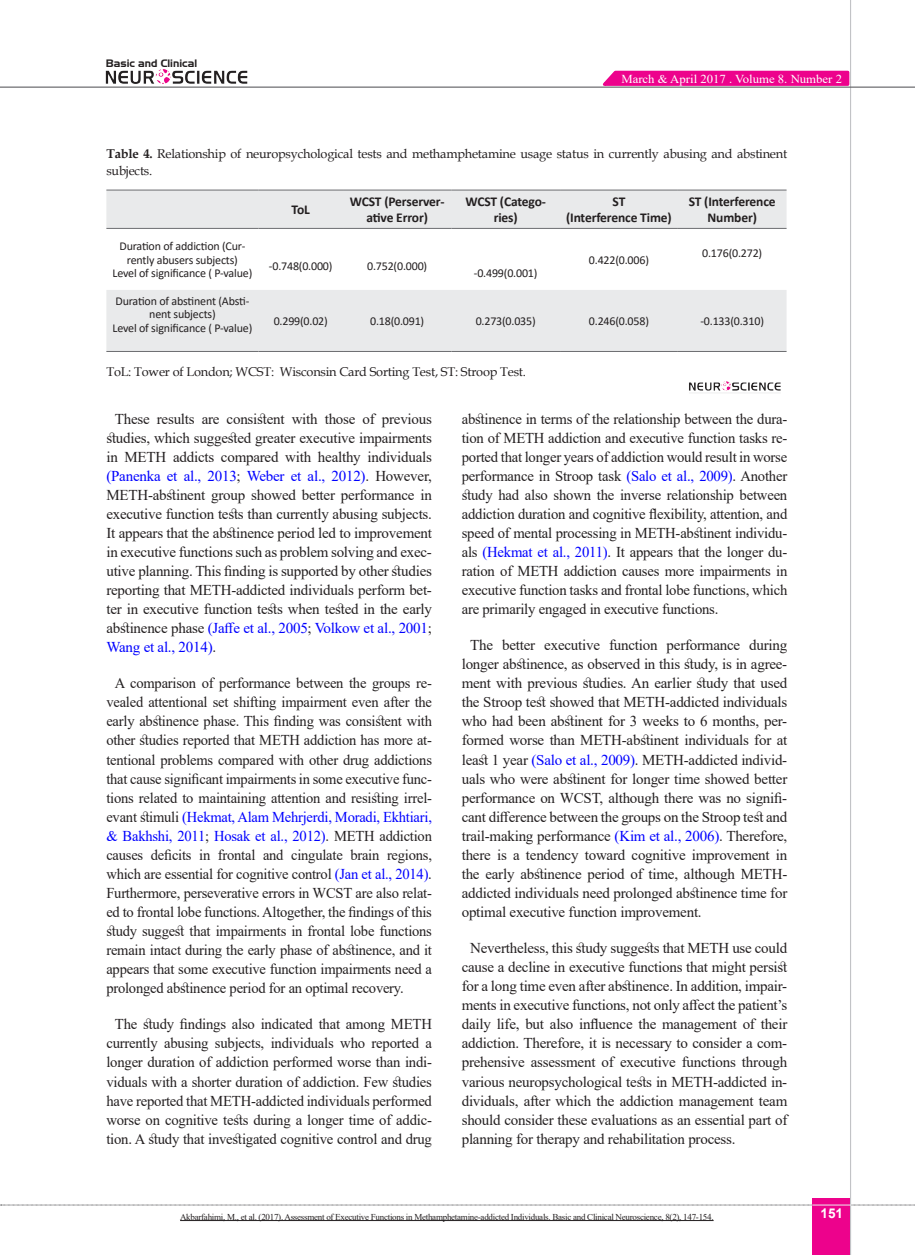
<style>
.page{position:relative;width:915px;height:1255px;background:#fff}
.page>*{position:absolute;margin:0;border:0;box-sizing:border-box;transform-origin:0 0}
.matn-en{font:15px/19px "Times New Roman";letter-spacing:-.015em;color:#231f20;text-align:justify}
.chart{font:700 13.5px/16.2px "Calibri";letter-spacing:-.01em;color:#231f20;text-align:center}
.t1{font:700 13.5px "Arial";color:#fff}
.zirnevis{font:12.75px/16.5px "Book Antiqua";letter-spacing:-.015em;color:#231f20}
.t2{font:12.15px "Times New Roman";color:#fff;scale:1.05 1}
.chart-2{font:12px/13.5px "Calibri";letter-spacing:-.015em;color:#231f20;text-align:center}
.t3{font:10.5px "Aero Regular SWFTE";color:#231f20}
.chart-3{font:9px "Times New Roman";letter-spacing:-.03em;color:#231f20}
.s1{font-weight:700}
.s2{color:#00f}
</style>
<div class="page">
<svg style="left:1px;top:1204px;width:914px;height:1px"></svg>
<div style="left:812px;top:1198px;width:38px;height:56px;background:#ed028c"></div>
<hr style="left:849px;top:0;width:1px;height:1254px;background:#c2c3c6">
<hr style="left:0;top:87px;width:914px;height:1px;background:#5f5f62">
<hr style="left:812px;top:1204px;width:38px;height:1px;background:#ececee">
<img style="left:105px;top:69px;width:143px;height:15px">
<svg style="left:597px;top:69px;width:253px;height:18px;background:#ec2f9e"></svg>
<svg style="left:106px;top:191px;width:680px;height:160px;fill:#e9eaeb"></svg>
<hr style="left:106px;top:190px;width:152px;height:1px;background:#6c6d70">
<hr style="left:258px;top:190px;width:85px;height:1px;background:#6c6d70">
<hr style="left:343px;top:190px;width:108px;height:1px;background:#6c6d70">
<hr style="left:451px;top:190px;width:109px;height:1px;background:#6c6d70">
<hr style="left:560px;top:190px;width:117px;height:1px;background:#6c6d70">
<hr style="left:677px;top:190px;width:109px;height:1px;background:#6c6d70">
<hr style="left:106px;top:228px;width:152px;height:1px;background:#6c6d70">
<hr style="left:258px;top:228px;width:85px;height:1px;background:#6c6d70">
<hr style="left:343px;top:228px;width:108px;height:1px;background:#6c6d70">
<hr style="left:451px;top:228px;width:109px;height:1px;background:#6c6d70">
<hr style="left:560px;top:228px;width:117px;height:1px;background:#6c6d70">
<hr style="left:677px;top:228px;width:109px;height:1px;background:#6c6d70">
<hr style="left:106px;top:351px;width:152px;height:1px;background:#6c6d70">
<hr style="left:258px;top:351px;width:85px;height:1px;background:#6c6d70">
<hr style="left:343px;top:351px;width:108px;height:1px;background:#6c6d70">
<hr style="left:451px;top:351px;width:109px;height:1px;background:#6c6d70">
<hr style="left:560px;top:351px;width:117px;height:1px;background:#6c6d70">
<hr style="left:677px;top:351px;width:109px;height:1px;background:#6c6d70">
<img style="left:689px;top:381px;width:92px;height:12px">
<hr style="left:180px;top:1220px;width:533px;height:1px;background:#231f20">
<p class="t3" style="left:106px;top:57px;width:93px">Basic and Clinical</p>
<p class="t2" style="left:621px;top:70px;width:212px">March &amp; April 2017 . Volume 8. Number 2</p>
<p class="zirnevis" style="left:106px;top:145px;width:682px"><span class="s1">Table 4.</span> Relationship of neuropsychological tests and methamphetamine usage status in currently abusing and abstinent subjects.</p>
<p class="chart" style="left:291px;top:201px;width:20px">ToL</p>
<p class="chart" style="left:350px;top:193px;width:96px">WCST (Perserver&shy;ative Error)</p>
<p class="chart" style="left:465px;top:193px;width:82px">WCST (Catego&shy;ries)</p>
<p class="chart" style="left:612px;top:193px;width:14px">ST</p>
<p class="chart" style="left:688px;top:193px;width:88px">ST (Interference<br>Number)</p>
<p class="chart" style="left:566px;top:209px;width:107px">(Interference Time)</p>
<p class="chart-2" style="left:119px;top:239px;width:127px">Duration of addiction (Cur&shy;rently abusers subjects)</p>
<p class="chart-2" style="left:112px;top:266px;width:141px">Level of significance ( P-value)</p>
<p class="chart-2" style="left:269px;top:259px;width:65px">-0.748(0.000)</p>
<p class="chart-2" style="left:367px;top:259px;width:62px">0.752(0.000)</p>
<p class="chart-2" style="left:473px;top:266px;width:65px">-0.499(0.001)</p>
<p class="chart-2" style="left:588px;top:252px;width:62px">0.422(0.006)</p>
<p class="chart-2" style="left:702px;top:246px;width:62px">0.176(0.272)</p>
<p class="chart-2" style="left:115px;top:294px;width:135px">Duration of abstinent (Absti&shy;nent subjects)</p>
<p class="chart-2" style="left:112px;top:321px;width:141px">Level of significance ( P-value)</p>
<p class="chart-2" style="left:273px;top:314px;width:56px">0.299(0.02)</p>
<p class="chart-2" style="left:370px;top:314px;width:56px">0.18(0.091)</p>
<p class="chart-2" style="left:475px;top:314px;width:62px">0.273(0.035)</p>
<p class="chart-2" style="left:588px;top:314px;width:62px">0.246(0.058)</p>
<p class="chart-2" style="left:700px;top:314px;width:65px">-0.133(0.310)</p>
<p class="zirnevis" style="left:106px;top:363px;width:421px">ToL: Tower of London; WCST: Wisconsin Card Sorting Test, ST: Stroop Test.</p>
<p class="matn-en" style="left:106px;top:408px;width:327px;text-indent:9px">These results are consistent with those of previous studies, which suggested greater executive impairments in METH addicts compared with healthy individuals <span class="s2">(Panenka et al., 2013</span>; <span class="s2">Weber et al., 2012)</span>. However, METH-abstinent group showed better performance in executive function tests than currently abusing subjects.<br>It appears that the abstinence period led to improvement in executive functions such as problem solving and exec&shy;utive planning. This finding is supported by other studies reporting that METH-addicted individuals perform bet&shy;ter in executive function tests when tested in the early abstinence phase <span class="s2">(Jaffe et al., 2005</span>; <span class="s2">Volkow et al., 2001</span>; <span class="s2">Wang et al., 2014)</span>.</p>
<p class="matn-en" style="left:106px;top:673px;width:327px;text-indent:9px">A comparison of performance between the groups re&shy;vealed attentional set shifting impairment even after the early abstinence phase. This finding was consistent with other studies reported that METH addiction has more at&shy;tentional problems compared with other drug addictions that cause significant impairments in some executive func&shy;tions related to maintaining attention and resisting irrel&shy;evant stimuli <span class="s2">(Hekmat, Alam Mehrjerdi, Moradi, Ekhtiari, &amp; Bakhshi, 2011</span>; <span class="s2">Hosak et al., 2012)</span>. METH addiction causes deficits in frontal and cingulate brain regions, which are essential for cognitive control <span class="s2">(Jan et al., 2014)</span>.<br>Furthermore, perseverative errors in WCST are also relat&shy;ed to frontal lobe functions. Altogether, the findings of this study suggest that impairments in frontal lobe functions remain intact during the early phase of abstinence, and it appears that some executive function impairments need a prolonged abstinence period for an optimal recovery.</p>
<p class="matn-en" style="left:106px;top:1014px;width:327px;text-align:center">The study findings also indicated that among METH currently abusing subjects, individuals who reported a longer duration of addiction performed worse than indi&shy;viduals with a shorter duration of addiction. Few studies have reported that METH-addicted individuals performed worse on cognitive tests during a longer time of addic&shy;tion. A study that investigated cognitive control and drug</p>
<p class="matn-en" style="left:461px;top:408px;width:327px">abstinence in terms of the relationship between the dura&shy;tion of METH addiction and executive function tasks re&shy;ported that longer years of addiction would result in worse performance in Stroop task <span class="s2">(Salo et al., 2009)</span>. Another study had also shown the inverse relationship between addiction duration and cognitive flexibility, attention, and speed of mental processing in METH-abstinent individu&shy;als <span class="s2">(Hekmat et al., 2011)</span>. It appears that the longer du&shy;ration of METH addiction causes more impairments in executive function tasks and frontal lobe functions, which are primarily engaged in executive functions.</p>
<p class="matn-en" style="left:461px;top:635px;width:327px;text-indent:9px">The better executive function performance during longer abstinence, as observed in this study, is in agree&shy;ment with previous studies. An earlier study that used the Stroop test showed that METH-addicted individuals who had been abstinent for 3 weeks to 6 months, per&shy;formed worse than METH-abstinent individuals for at least 1 year <span class="s2">(Salo et al., 2009)</span>. METH-addicted individ&shy;uals who were abstinent for longer time showed better performance on WCST, although there was no signifi&shy;cant difference between the groups on the Stroop test and trail-making performance <span class="s2">(Kim et al., 2006)</span>. Therefore, there is a tendency toward cognitive improvement in the early abstinence period of time, although METH&shy;addicted individuals need prolonged abstinence time for optimal executive function improvement.</p>
<p class="matn-en" style="left:461px;top:938px;width:327px;text-indent:9px">Nevertheless, this study suggests that METH use could cause a decline in executive functions that might persist for a long time even after abstinence. In addition, impair&shy;ments in executive functions, not only affect the patient’s daily life, but also influence the management of their addiction. Therefore, it is necessary to consider a com&shy;prehensive assessment of executive functions through various neuropsychological tests in METH-addicted in&shy;dividuals, after which the addiction management team should consider these evaluations as an essential part of planning for therapy and rehabilitation process.</p>
<p class="chart-3" style="left:180px;top:1210px;width:535px">Akbarfahimi, M., et al. (2017). Assessment of Executive Functions in Methamphetamine-addicted Individuals. Basic and Clinical Neuroscience, 8(2), 147-154.</p>
<p class="t1" style="left:820px;top:1203px;width:24px">151</p>
</div>
